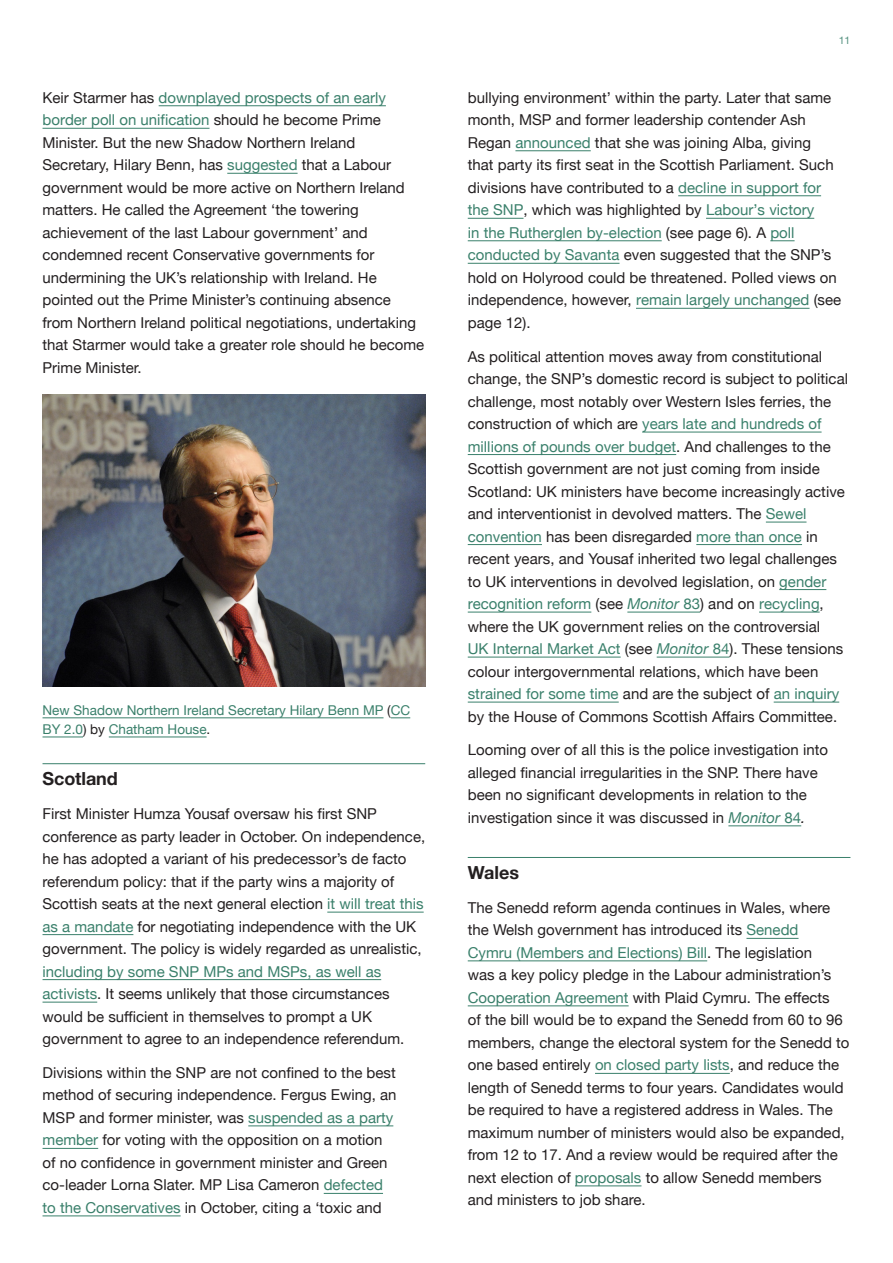
<style>
.page{position:relative;width:893px;height:1263px;background:#fff}
.page>*{position:absolute;margin:0;border:0;box-sizing:border-box;transform-origin:0 0}
._2020_H2{font:700 18px "Helvetica Neue";letter-spacing:-.005em;color:#231f20}
.t1{font:15px/22.5px "Helvetica Neue";color:#231f20}
.t2{font:13.5px/19.2px "Helvetica Neue";color:#3a806b}
.t3{font:10.5px "Helvetica Neue";color:#4e8d7a}
.s1{color:#3a806b}
.s2{color:#231f20}
.s3{font-style:italic;color:#3a806b}
.s4{font-style:italic}
</style>
<div class="page">
<hr style="left:159px;top:105px;width:227px;height:1px;background:#3a806b">
<hr style="left:43px;top:128px;width:166px;height:1px;background:#3a806b">
<hr style="left:227px;top:173px;width:71px;height:1px;background:#3a806b">
<hr style="left:43px;top:717px;width:340px;height:1px;background:#3a806b">
<svg style="left:391px;top:717px;width:19px;height:1px"></svg>
<hr style="left:43px;top:736px;width:40px;height:1px;background:#3a806b">
<hr style="left:109px;top:736px;width:98px;height:1px;background:#3a806b">
<hr style="left:43px;top:763px;width:382px;height:1px;background:#3a806b">
<hr style="left:327px;top:912px;width:97px;height:1px;background:#3a806b">
<hr style="left:43px;top:934px;width:90px;height:1px;background:#3a806b">
<hr style="left:43px;top:979px;width:338px;height:1px;background:#3a806b">
<hr style="left:43px;top:1002px;width:54px;height:1px;background:#3a806b">
<hr style="left:248px;top:1125px;width:145px;height:1px;background:#3a806b">
<hr style="left:43px;top:1148px;width:55px;height:1px;background:#3a806b">
<hr style="left:324px;top:1193px;width:59px;height:1px;background:#3a806b">
<hr style="left:43px;top:1215px;width:138px;height:1px;background:#3a806b">
<hr style="left:515px;top:150px;width:76px;height:1px;background:#3a806b">
<hr style="left:678px;top:195px;width:143px;height:1px;background:#3a806b">
<hr style="left:468px;top:218px;width:55px;height:1px;background:#3a806b">
<hr style="left:706px;top:218px;width:108px;height:1px;background:#3a806b">
<hr style="left:468px;top:240px;width:194px;height:1px;background:#3a806b">
<svg style="left:770px;top:240px;width:25px;height:1px"></svg>
<hr style="left:468px;top:263px;width:151px;height:1px;background:#3a806b">
<hr style="left:636px;top:308px;width:173px;height:1px;background:#3a806b">
<hr style="left:642px;top:432px;width:180px;height:1px;background:#3a806b">
<hr style="left:468px;top:454px;width:208px;height:1px;background:#3a806b">
<hr style="left:766px;top:522px;width:40px;height:1px;background:#3a806b">
<hr style="left:468px;top:544px;width:74px;height:1px;background:#3a806b">
<hr style="left:696px;top:544px;width:106px;height:1px;background:#3a806b">
<hr style="left:779px;top:589px;width:47px;height:1px;background:#3a806b">
<hr style="left:468px;top:612px;width:123px;height:1px;background:#3a806b">
<hr style="left:627px;top:612px;width:73px;height:1px;background:#3a806b">
<hr style="left:759px;top:612px;width:61px;height:1px;background:#3a806b">
<hr style="left:468px;top:657px;width:153px;height:1px;background:#3a806b">
<hr style="left:657px;top:657px;width:72px;height:1px;background:#3a806b">
<hr style="left:468px;top:702px;width:151px;height:1px;background:#3a806b">
<hr style="left:774px;top:702px;width:65px;height:1px;background:#3a806b">
<hr style="left:728px;top:825px;width:73px;height:1px;background:#3a806b">
<hr style="left:468px;top:857px;width:382px;height:1px;background:#3a806b">
<hr style="left:746px;top:938px;width:52px;height:1px;background:#3a806b">
<hr style="left:468px;top:960px;width:239px;height:1px;background:#3a806b">
<hr style="left:468px;top:1005px;width:161px;height:1px;background:#3a806b">
<hr style="left:595px;top:1073px;width:135px;height:1px;background:#3a806b">
<hr style="left:575px;top:1185px;width:66px;height:1px;background:#3a806b">
<img style="left:43px;top:395px;width:382px;height:291px">
<p class="t1" style="left:43px;top:87px;width:383px">Keir Starmer has <span class="s1">downplayed prospects of an early border poll on unification</span> should he become Prime Minister. But the new Shadow Northern Ireland Secretary, Hilary Benn, has <span class="s1">suggested</span> that a Labour government would be more active on Northern Ireland matters. He called the Agreement ‘the towering achievement of the last Labour government’ and condemned recent Conservative governments for undermining the UK’s relationship with Ireland. He pointed out the Prime Minister’s continuing absence from Northern Ireland political negotiations, undertaking that Starmer would take a greater role should he become Prime Minister.</p>
<p class="t2" style="left:43px;top:701px;width:369px">New Shadow Northern Ireland Secretary Hilary Benn MP <span class="s2">(</span>CC<br>BY 2.0<span class="s2">) by</span> Chatham House<span class="s2">.</span></p>
<p class="_2020_H2" style="left:43px;top:765px;width:77px">Scotland</p>
<p class="t1" style="left:43px;top:803px;width:384px">First Minister Humza Yousaf oversaw his first SNP conference as party leader in October. On independence, he has adopted a variant of his predecessor’s de facto referendum policy: that if the party wins a majority of Scottish seats at the next general election <span class="s1">it will treat this as a mandate</span> for negotiating independence with the UK government. The policy is widely regarded as unrealistic, <span class="s1">including by some SNP MPs and MSPs, as well as activists</span>. It seems unlikely that those circumstances would be sufficient in themselves to prompt a UK government to agree to an independence referendum.</p>
<p class="t1" style="left:43px;top:1062px;width:355px">Divisions within the SNP are not confined to the best method of securing independence. Fergus Ewing, an MSP and former minister, was <span class="s1">suspended as a party member</span> for voting with the opposition on a motion of no confidence in government minister and Green co-leader Lorna Slater. MP Lisa Cameron <span class="s1">defected to the Conservatives</span> in October, citing a ‘toxic and</p>
<p class="t3" style="left:839px;top:33px;width:13px">11</p>
<p class="t1" style="left:468px;top:87px;width:375px">bullying environment’ within the party. Later that same month, MSP and former leadership contender Ash Regan <span class="s1">announced</span> that she was joining Alba, giving<br>that party its first seat in the Scottish Parliament. Such divisions have contributed to a <span class="s1">decline in support for the SNP</span>, which was highlighted by <span class="s1">Labour’s victory<br>in the Rutherglen by-election</span> (see page 6). A <span class="s1">poll conducted by Savanta</span> even suggested that the SNP’s hold on Holyrood could be threatened. Polled views on independence, however, <span class="s1">remain largely unchanged</span> (see page 12).</p>
<p class="t1" style="left:468px;top:346px;width:382px">As political attention moves away from constitutional change, the SNP’s domestic record is subject to political challenge, most notably over Western Isles ferries, the construction of which are <span class="s1">years late and hundreds of millions of pounds over budget</span>. And challenges to the Scottish government are not just coming from inside Scotland: UK ministers have become increasingly active and interventionist in devolved matters. The <span class="s1">Sewel convention</span> has been disregarded <span class="s1">more than once</span> in recent years, and Yousaf inherited two legal challenges to UK interventions in devolved legislation, on <span class="s1">gender recognition reform</span> (see <span class="s3">Monitor</span> <span class="s1">83</span>) and on <span class="s1">recycling</span>, where the UK government relies on the controversial<br><span class="s1">UK Internal Market Act</span> (see <span class="s3">Monitor</span> <span class="s1">84</span>). These tensions colour intergovernmental relations, which have been <span class="s1">strained for some time</span> and are the subject of <span class="s1">an inquiry </span>by the House of Commons Scottish Affairs Committee.</p>
<p class="t1" style="left:468px;top:740px;width:362px">Looming over of all this is the police investigation into alleged financial irregularities in the SNP. There have been no significant developments in relation to the investigation since it was discussed in <span class="s3">Monitor</span> <span class="s1">84</span><span class="s4">.</span></p>
<p class="_2020_H2" style="left:468px;top:858px;width:53px">Wales</p>
<p class="t1" style="left:468px;top:897px;width:383px">The Senedd reform agenda continues in Wales, where the Welsh government has introduced its <span class="s1">Senedd<br>Cymru (Members and Elections) Bill</span>. The legislation<br>was a key policy pledge in the Labour administration’s <span class="s1">Cooperation Agreement</span> with Plaid Cymru. The effects<br>of the bill would be to expand the Senedd from 60 to 96 members, change the electoral system for the Senedd to one based entirely <span class="s1">on closed party lists</span>, and reduce the length of Senedd terms to four years. Candidates would be required to have a registered address in Wales. The maximum number of ministers would also be expanded, from 12 to 17. And a review would be required after the next election of <span class="s1">proposals</span> to allow Senedd members and ministers to job share.</p>
</div>
